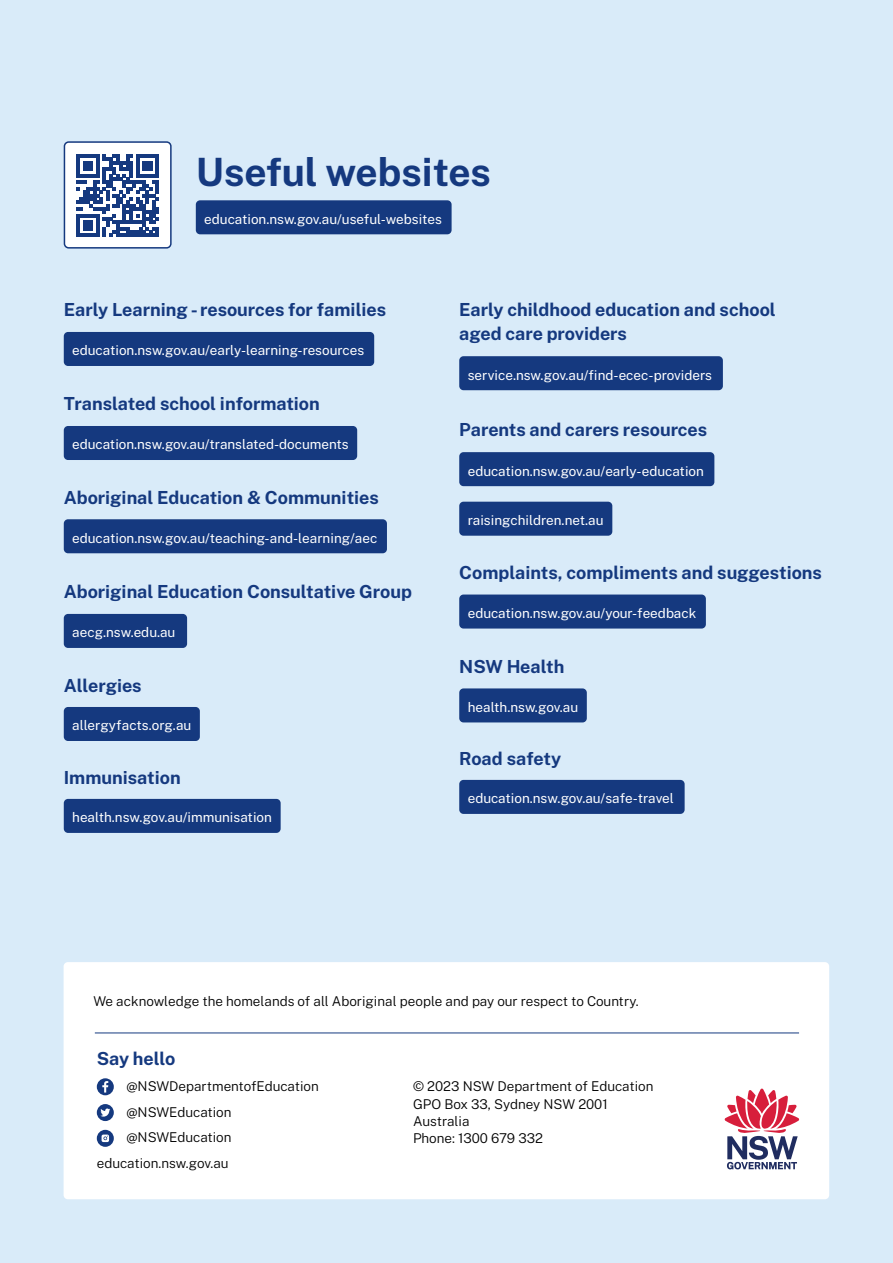
<style>
.page{position:relative;width:893px;height:1263px;background:#d9ebf9}
.page>*{position:absolute;margin:0;border:0;box-sizing:border-box;transform-origin:0 0}
.Back_Cover_-_Heading{font:700 39px "Public Sans";color:#15397f}
.Back_Cover_-_Heading-2{font:700 18px/24px "Public Sans";color:#15397f}
.Body{font:13.5px "Public Sans";color:#fff}
.Back_Cover_-_Body{font:300 13.5px/17.2px "Public Sans";color:#000}
</style>
<div class="page">
<div style="left:64px;top:332px;width:310px;height:34px;background:#15397f;border-radius:4px"></div>
<div style="left:459px;top:452px;width:255px;height:34px;background:#15397f;border-radius:4px"></div>
<div style="left:64px;top:426px;width:293px;height:34px;background:#15397f;border-radius:4px"></div>
<div style="left:64px;top:519px;width:323px;height:34px;background:#15397f;border-radius:4px"></div>
<div style="left:459px;top:688px;width:128px;height:34px;background:#15397f;border-radius:4px"></div>
<div style="left:459px;top:502px;width:153px;height:34px;background:#15397f;border-radius:4px"></div>
<div style="left:64px;top:707px;width:136px;height:34px;background:#15397f;border-radius:4px"></div>
<div style="left:64px;top:799px;width:217px;height:34px;background:#15397f;border-radius:4px"></div>
<div style="left:459px;top:780px;width:226px;height:34px;background:#15397f;border-radius:4px"></div>
<div style="left:459px;top:356px;width:264px;height:34px;background:#15397f;border-radius:4px"></div>
<div style="left:64px;top:142px;width:107px;height:106px;background:#fff;border-radius:4px"></div>
<div style="left:64px;top:141px;width:108px;height:108px;border:2px solid #15397f;border-radius:4px"></div>
<div style="left:196px;top:200px;width:256px;height:34px;background:#15397f;border-radius:4px"></div>
<svg style="left:76px;top:154px;width:83px;height:83px"></svg>
<div style="left:64px;top:614px;width:123px;height:34px;background:#15397f;border-radius:4px"></div>
<div style="left:459px;top:594px;width:247px;height:34px;background:#15397f;border-radius:4px"></div>
<div style="left:64px;top:962px;width:765px;height:237px;background:#fff;border-radius:4px"></div>
<hr style="left:95px;top:1033px;width:704px;height:1px;background:#15397f">
<div style="left:97px;top:1078px;width:17px;height:17px;background:#15397f;border-radius:50%"></div>
<svg style="left:102px;top:1081px;width:6px;height:11px"></svg>
<div style="left:97px;top:1104px;width:17px;height:17px;background:#15397f;border-radius:50%"></div>
<svg style="left:100px;top:1108px;width:10px;height:8px"></svg>
<svg style="left:97px;top:1130px;width:17px;height:17px"></svg>
<svg style="left:102px;top:1134px;width:7px;height:8px"></svg>
<svg style="left:725px;top:1088px;width:74px;height:81px"></svg>
<p class="Back_Cover_-_Heading" style="left:196px;top:143px;width:297px">Useful websites</p>
<p class="Body" style="left:204px;top:209px;width:239px">education.nsw.gov.au/useful-websites</p>
<p class="Back_Cover_-_Heading-2" style="left:64px;top:297px;width:324px">Early Learning - resources for families</p>
<p class="Body" style="left:72px;top:341px;width:294px">education.nsw.gov.au/early-learning-resources</p>
<p class="Back_Cover_-_Heading-2" style="left:64px;top:390px;width:258px">Translated school information</p>
<p class="Body" style="left:72px;top:435px;width:278px">education.nsw.gov.au/translated-documents</p>
<p class="Back_Cover_-_Heading-2" style="left:64px;top:484px;width:317px">Aboriginal Education &amp; Communities</p>
<p class="Body" style="left:72px;top:528px;width:307px">education.nsw.gov.au/teaching-and-learning/aec</p>
<p class="Back_Cover_-_Heading-2" style="left:64px;top:578px;width:350px">Aboriginal Education Consultative Group</p>
<p class="Body" style="left:72px;top:623px;width:105px">aecg.nsw.edu.au</p>
<p class="Back_Cover_-_Heading-2" style="left:64px;top:673px;width:79px">Allergies</p>
<p class="Body" style="left:72px;top:716px;width:120px">allergyfacts.org.au</p>
<p class="Back_Cover_-_Heading-2" style="left:64px;top:765px;width:118px">Immunisation</p>
<p class="Body" style="left:72px;top:808px;width:201px">health.nsw.gov.au/immunisation</p>
<p class="Back_Cover_-_Heading-2" style="left:459px;top:296px;width:318px">Early childhood education and school aged care providers</p>
<p class="Body" style="left:468px;top:365px;width:246px">service.nsw.gov.au/find-ecec-providers</p>
<p class="Back_Cover_-_Heading-2" style="left:459px;top:416px;width:250px">Parents and carers resources</p>
<p class="Body" style="left:468px;top:461px;width:238px">education.nsw.gov.au/early-education</p>
<p class="Body" style="left:468px;top:510px;width:137px">raisingchildren.net.au</p>
<p class="Back_Cover_-_Heading-2" style="left:459px;top:559px;width:364px">Complaints, compliments and suggestions</p>
<p class="Body" style="left:468px;top:603px;width:230px">education.nsw.gov.au/your-feedback</p>
<p class="Back_Cover_-_Heading-2" style="left:459px;top:653px;width:107px">NSW Health</p>
<p class="Body" style="left:468px;top:697px;width:112px">health.nsw.gov.au</p>
<p class="Back_Cover_-_Heading-2" style="left:459px;top:746px;width:104px">Road safety</p>
<p class="Body" style="left:468px;top:789px;width:208px">education.nsw.gov.au/safe-travel</p>
<p class="Back_Cover_-_Body" style="left:93px;top:992px;width:547px">We acknowledge the homelands of all Aboriginal people and pay our respect to Country.</p>
<p class="Back_Cover_-_Heading-2" style="left:97px;top:1045px;width:80px">Say hello</p>
<p class="Back_Cover_-_Body" style="left:126px;top:1076px;width:194px">@NSWDepartmentofEducation</p>
<p class="Back_Cover_-_Body" style="left:126px;top:1102px;width:107px">@NSWEducation</p>
<p class="Back_Cover_-_Body" style="left:126px;top:1128px;width:107px">@NSWEducation</p>
<p class="Back_Cover_-_Body" style="left:97px;top:1154px;width:133px">education.nsw.gov.au</p>
<p class="Back_Cover_-_Body" style="left:413px;top:1077px;width:242px">© 2023 NSW Department of Education<br>GPO Box 33, Sydney NSW 2001<br>Australia<br>Phone: 1300 679 332</p>
</div>
